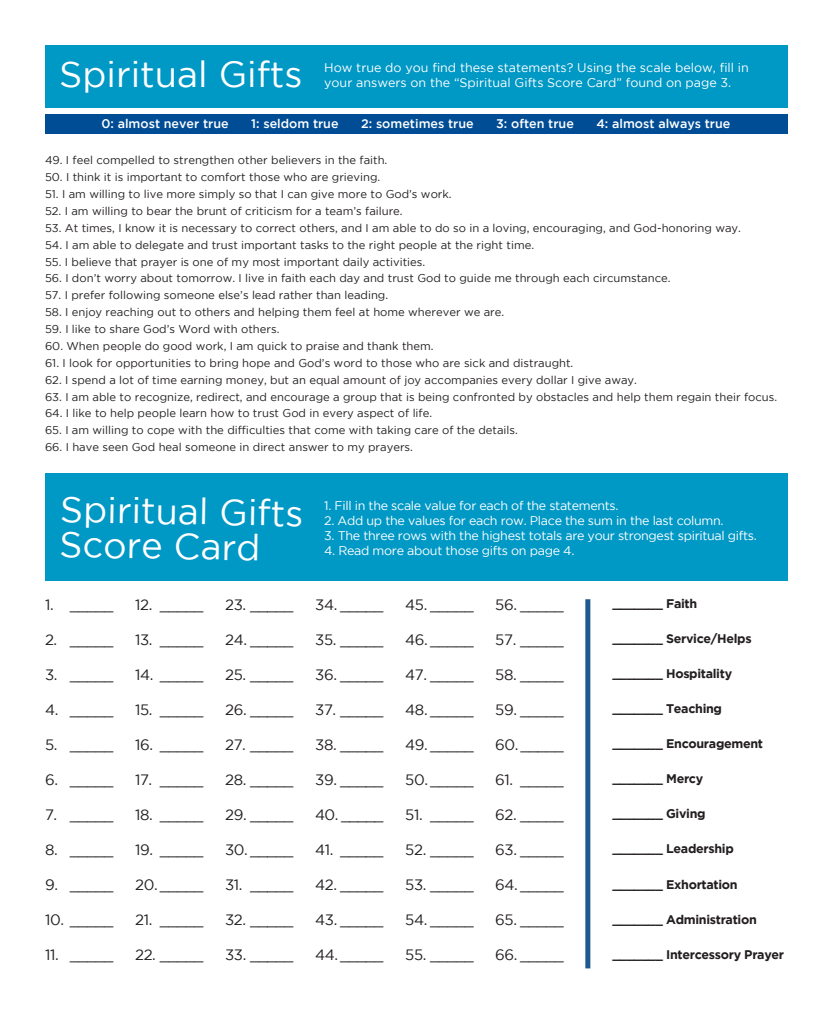
<style>
.page{position:relative;width:833px;height:1013px;background:#fff}
.page>*{position:absolute;margin:0;border:0;box-sizing:border-box;transform-origin:0 0}
.t1{font:36.25px/35px "Gotham";color:#fff}
.t2{font:15px "Gotham";letter-spacing:-.025em;color:#231f20}
.t3{font:12.5px "Gotham";letter-spacing:-.025em;color:#fff}
.t4{font:700 12.5px "Gotham";letter-spacing:-.025em;color:#231f20}
.t5{font:12.5px/15px "Gotham";color:#fff}
.t6{font:500 12.5px "Gotham";color:#fff}
.t7{font:11.25px "Gotham";color:#231f20}
</style>
<div class="page">
<div style="left:45px;top:45px;width:743px;height:62px;background:#0098c5"></div>
<div style="left:45px;top:114px;width:743px;height:19px;background:#014d95"></div>
<div style="left:45px;top:473px;width:743px;height:108px;background:#0098c5"></div>
<div style="left:585px;top:599px;width:5px;height:369px;background:#1e588d"></div>
<h1 class="t1" style="left:59px;top:56px;width:245px">Spiritual Gifts</h1>
<p class="t5" style="left:324px;top:60px;width:426px">How true do you find these statements? Using the scale below, fill in your answers on the “Spiritual Gifts Score Card” found on page 3.</p>
<p class="t6" style="left:101px;top:116px;width:129px">0: almost never true</p>
<p class="t6" style="left:251px;top:116px;width:89px">1: seldom true</p>
<p class="t6" style="left:361px;top:116px;width:114px">2: sometimes true</p>
<p class="t6" style="left:496px;top:116px;width:79px">3: often true</p>
<p class="t6" style="left:596px;top:116px;width:135px">4: almost always true</p>
<p class="t7" style="left:45px;top:154px;width:344px">49. I feel compelled to strengthen other believers in the faith.</p>
<p class="t7" style="left:45px;top:171px;width:337px">50. I think it is important to comfort those who are grieving.</p>
<p class="t7" style="left:45px;top:188px;width:408px">51. I am willing to live more simply so that I can give more to God’s work.</p>
<p class="t7" style="left:45px;top:205px;width:359px">52. I am willing to bear the brunt of criticism for a team’s failure.</p>
<p class="t7" style="left:45px;top:221px;width:697px">53. At times, I know it is necessary to correct others, and I am able to do so in a loving, encouraging, and God-honoring way.</p>
<p class="t7" style="left:45px;top:238px;width:490px">54. I am able to delegate and trust important tasks to the right people at the right time.</p>
<p class="t7" style="left:45px;top:255px;width:382px">55. I believe that prayer is one of my most important daily activities.</p>
<p class="t7" style="left:45px;top:272px;width:627px">56. I don’t worry about tomorrow. I live in faith each day and trust God to guide me through each circumstance.</p>
<p class="t7" style="left:45px;top:289px;width:344px">57. I prefer following someone else’s lead rather than leading.</p>
<p class="t7" style="left:45px;top:306px;width:460px">58. I enjoy reaching out to others and helping them feel at home wherever we are.</p>
<p class="t7" style="left:45px;top:323px;width:236px">59. I like to share God’s Word with others.</p>
<p class="t7" style="left:45px;top:340px;width:390px">60. When people do good work, I am quick to praise and thank them.</p>
<p class="t7" style="left:45px;top:356px;width:530px">61. I look for opportunities to bring hope and God’s word to those who are sick and distraught.</p>
<p class="t7" style="left:45px;top:373px;width:593px">62. I spend a lot of time earning money, but an equal amount of joy accompanies every dollar I give away.</p>
<p class="t7" style="left:45px;top:390px;width:733px">63. I am able to recognize, redirect, and encourage a group that is being confronted by obstacles and help them regain their focus.</p>
<p class="t7" style="left:45px;top:407px;width:388px">64. I like to help people learn how to trust God in every aspect of life.</p>
<p class="t7" style="left:45px;top:424px;width:474px">65. I am willing to cope with the difficulties that come with taking care of the details.</p>
<p class="t7" style="left:45px;top:441px;width:369px">66. I have seen God heal someone in direct answer to my prayers.</p>
<h1 class="t1" style="left:60px;top:491px;width:245px;rotate:1deg">Spiritual Gifts<br>Score Card</h1>
<p class="t3" style="left:324px;top:499px;width:296px">1. Fill in the scale value for each of the statements.</p>
<p class="t3" style="left:324px;top:514px;width:401px">2. Add up the values for each row. Place the sum in the last column.</p>
<p class="t3" style="left:324px;top:529px;width:434px">3. The three rows with the highest totals are your strongest spiritual gifts.</p>
<p class="t3" style="left:324px;top:544px;width:252px">4. Read more about those gifts on page 4.</p>
<h2 class="t2" style="left:45px;top:596px;width:70px">1. _____</h2>
<h2 class="t2" style="left:45px;top:631px;width:70px">2. _____</h2>
<h2 class="t2" style="left:45px;top:666px;width:70px">3. _____</h2>
<h2 class="t2" style="left:45px;top:701px;width:70px">4. _____</h2>
<h2 class="t2" style="left:45px;top:736px;width:70px">5. _____</h2>
<h2 class="t2" style="left:45px;top:771px;width:70px">6. _____</h2>
<h2 class="t2" style="left:45px;top:806px;width:70px">7. _____</h2>
<h2 class="t2" style="left:45px;top:841px;width:70px">8. _____</h2>
<h2 class="t2" style="left:45px;top:876px;width:70px">9. _____</h2>
<h2 class="t2" style="left:45px;top:911px;width:70px">10. _____</h2>
<h2 class="t2" style="left:45px;top:946px;width:70px">11. _____</h2>
<h2 class="t2" style="left:135px;top:596px;width:70px">12. _____</h2>
<h2 class="t2" style="left:135px;top:631px;width:70px">13. _____</h2>
<h2 class="t2" style="left:135px;top:666px;width:70px">14. _____</h2>
<h2 class="t2" style="left:135px;top:701px;width:70px">15. _____</h2>
<h2 class="t2" style="left:135px;top:736px;width:70px">16. _____</h2>
<h2 class="t2" style="left:135px;top:771px;width:70px">17. _____</h2>
<h2 class="t2" style="left:135px;top:806px;width:70px">18. _____</h2>
<h2 class="t2" style="left:135px;top:841px;width:70px">19. _____</h2>
<h2 class="t2" style="left:135px;top:876px;width:70px">20. _____</h2>
<h2 class="t2" style="left:135px;top:911px;width:70px">21. _____</h2>
<h2 class="t2" style="left:135px;top:946px;width:70px">22. _____</h2>
<h2 class="t2" style="left:225px;top:596px;width:70px">23. _____</h2>
<h2 class="t2" style="left:225px;top:631px;width:70px">24. _____</h2>
<h2 class="t2" style="left:225px;top:666px;width:70px">25. _____</h2>
<h2 class="t2" style="left:225px;top:701px;width:70px">26. _____</h2>
<h2 class="t2" style="left:225px;top:736px;width:70px">27. _____</h2>
<h2 class="t2" style="left:225px;top:771px;width:70px">28. _____</h2>
<h2 class="t2" style="left:225px;top:806px;width:70px">29. _____</h2>
<h2 class="t2" style="left:225px;top:841px;width:70px">30. _____</h2>
<h2 class="t2" style="left:225px;top:876px;width:70px">31. _____</h2>
<h2 class="t2" style="left:225px;top:911px;width:70px">32. _____</h2>
<h2 class="t2" style="left:225px;top:946px;width:70px">33. _____</h2>
<h2 class="t2" style="left:315px;top:596px;width:70px">34. _____</h2>
<h2 class="t2" style="left:315px;top:631px;width:70px">35. _____</h2>
<h2 class="t2" style="left:315px;top:666px;width:70px">36. _____</h2>
<h2 class="t2" style="left:315px;top:701px;width:70px">37. _____</h2>
<h2 class="t2" style="left:315px;top:736px;width:70px">38. _____</h2>
<h2 class="t2" style="left:315px;top:771px;width:70px">39. _____</h2>
<h2 class="t2" style="left:315px;top:806px;width:70px">40. _____</h2>
<h2 class="t2" style="left:315px;top:841px;width:70px">41. _____</h2>
<h2 class="t2" style="left:315px;top:876px;width:70px">42. _____</h2>
<h2 class="t2" style="left:315px;top:911px;width:70px">43. _____</h2>
<h2 class="t2" style="left:315px;top:946px;width:70px">44. _____</h2>
<h2 class="t2" style="left:405px;top:596px;width:70px">45. _____</h2>
<h2 class="t2" style="left:405px;top:631px;width:70px">46. _____</h2>
<h2 class="t2" style="left:405px;top:666px;width:70px">47. _____</h2>
<h2 class="t2" style="left:405px;top:701px;width:70px">48. _____</h2>
<h2 class="t2" style="left:405px;top:736px;width:70px">49. _____</h2>
<h2 class="t2" style="left:405px;top:771px;width:70px">50. _____</h2>
<h2 class="t2" style="left:405px;top:806px;width:70px">51. _____</h2>
<h2 class="t2" style="left:405px;top:841px;width:70px">52. _____</h2>
<h2 class="t2" style="left:405px;top:876px;width:70px">53. _____</h2>
<h2 class="t2" style="left:405px;top:911px;width:70px">54. _____</h2>
<h2 class="t2" style="left:405px;top:946px;width:70px">55. _____</h2>
<h2 class="t2" style="left:495px;top:596px;width:70px">56. _____</h2>
<h2 class="t2" style="left:495px;top:631px;width:70px">57. _____</h2>
<h2 class="t2" style="left:495px;top:666px;width:70px">58. _____</h2>
<h2 class="t2" style="left:495px;top:701px;width:70px">59. _____</h2>
<h2 class="t2" style="left:495px;top:736px;width:70px">60. _____</h2>
<h2 class="t2" style="left:495px;top:771px;width:70px">61. _____</h2>
<h2 class="t2" style="left:495px;top:806px;width:70px">62. _____</h2>
<h2 class="t2" style="left:495px;top:841px;width:70px">63. _____</h2>
<h2 class="t2" style="left:495px;top:876px;width:70px">64. _____</h2>
<h2 class="t2" style="left:495px;top:911px;width:70px">65. _____</h2>
<h2 class="t2" style="left:495px;top:946px;width:70px">66. _____</h2>
<p class="t4" style="left:612px;top:596px;width:86px">_______ Faith</p>
<p class="t4" style="left:612px;top:631px;width:141px">_______ Service/Helps</p>
<p class="t4" style="left:612px;top:666px;width:121px">_______ Hospitality</p>
<p class="t4" style="left:612px;top:701px;width:111px">_______ Teaching</p>
<p class="t4" style="left:612px;top:736px;width:152px">_______ Encouragement</p>
<p class="t4" style="left:612px;top:771px;width:92px">_______ Mercy</p>
<p class="t4" style="left:612px;top:806px;width:95px">_______ Giving</p>
<p class="t4" style="left:612px;top:841px;width:123px">_______ Leadership</p>
<p class="t4" style="left:612px;top:876px;width:127px">_______ Exhortation</p>
<p class="t4" style="left:612px;top:911px;width:146px">_______ Administration</p>
<p class="t4" style="left:612px;top:946px;width:173px">_______ Intercessory Prayer</p>
</div>
